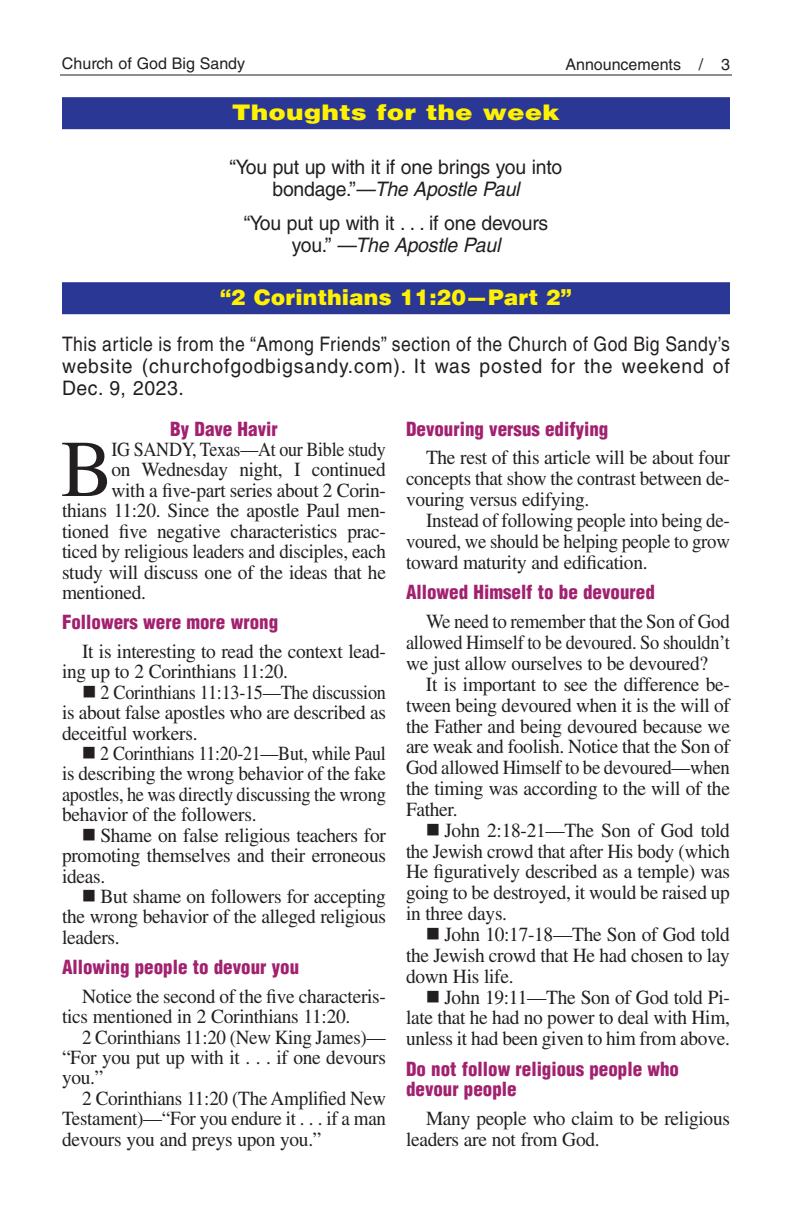
<style>
.page{position:relative;width:792px;height:1224px;background:#fff}
.page>*{position:absolute;margin:0;border:0;box-sizing:border-box;transform-origin:0 0}
.t1{font:80.4px "Times";color:#231f20}
.t2{font:900 22px "Helvetica";color:#fff200}
.t3{font:900 22px "Helvetica";color:#fff200;scale:1.2 1}
.t4{font:20px/20.8px "Times";letter-spacing:-.015em;color:#231f20;text-align:justify}
.t5{font:20px/20.8px "Times";letter-spacing:-.015em;color:#231f20;text-align:justify;scale:.95 1}
.t6{font:20px/20.4px "Times";letter-spacing:-.015em;color:#231f20;text-align:justify;scale:.9 1}
.t7{font:20px/22px "Helvetica";letter-spacing:.01em;color:#231f20;text-align:justify;scale:.88 1}
.t8{font:20px/22px "Helvetica";letter-spacing:-.01em;color:#231f20;text-align:center}
.t9{font:20px/20.4px "Times";letter-spacing:-.015em;color:#231f20;text-align:justify;scale:.91 1}
.t10{font:900 condensed 19px/19.8px "Helvetica";color:#a1216f}
.t11{font:16px "Helvetica";color:#231f20}
.s1{font-style:italic}
</style>
<div class="page">
<hr style="left:60px;top:74px;width:672px;height:2px;background:#231f20">
<div style="left:62px;top:282px;width:668px;height:32px;background:#2b3795"></div>
<div style="left:62px;top:97px;width:668px;height:32px;background:#2b3795"></div>
<p class="t11" style="left:62px;top:57px;width:185px">Church of God Big Sandy</p>
<p class="t11" style="left:565px;top:58px;width:166px">Announcements / 3</p>
<p class="t3" style="left:232px;top:97px;width:275px">Thoughts for the week</p>
<p class="t8" style="left:230px;top:158px;width:334px">“You put up with it if one brings you into bondage.”<span class="s1">—The Apostle Paul</span></p>
<p class="t8" style="left:244px;top:214px;width:306px">“You put up with it . . . if one devours you.” <span class="s1">—The Apostle Paul</span></p>
<p class="t2" style="left:220px;top:282px;width:353px">“2 Corinthians 11:20—Part 2”</p>
<p class="t7" style="left:62px;top:335px;width:761px">This article is from the “Among Friends” section of the Church of God Big Sandy’s website (churchofgodbigsandy.com). It was posted for the weekend of Dec. 9, 2023.</p>
<p class="t10" style="left:170px;top:420px;width:109px">By Dave Havir</p>
<h1 class="t1" style="left:61px;top:440px;width:54px">B</h1>
<p class="t6" style="left:112px;top:441px;width:306px">IG SANDY, Texas—At our Bible study</p>
<p class="t10" style="left:406px;top:420px;width:204px">Devouring versus edifying</p>
<p class="t4" style="left:406px;top:449px;width:326px;text-indent:20px">The rest of this article will be about four concepts that show the contrast between de&shy;vouring versus edifying.</p>
<p class="t5" style="left:406px;top:512px;width:343px;text-indent:20px">Instead of following people into being de&shy;voured, we should be helping people to grow toward maturity and edification.</p>
<p class="t10" style="left:406px;top:584px;width:250px">Allowed Himself to be devoured</p>
<p class="t5" style="left:406px;top:613px;width:343px;text-indent:20px">We need to remember that the Son of God allowed Himself to be devoured. So shouldn’t we just allow ourselves to be devoured?</p>
<p class="t4" style="left:406px;top:676px;width:326px;text-indent:20px">It is important to see the difference be&shy;tween being devoured when it is the will of the Father and being devoured because we are weak and foolish. Notice that the Son of God allowed Himself to be devoured—when the timing was according to the will of the Father.</p>
<p class="t4" style="left:406px;top:822px;width:326px;text-indent:38px">John 2:18-21—The Son of God told the Jewish crowd that after His body (which He figuratively described as a temple) was going to be destroyed, it would be raised up in three days.</p>
<p class="t4" style="left:406px;top:926px;width:326px;text-indent:38px">John 10:17-18—The Son of God told the Jewish crowd that He had chosen to lay down His life.</p>
<p class="t4" style="left:406px;top:988px;width:325px;text-indent:38px">John 19:11—The Son of God told Pi&shy;late that he had no power to deal with Him, unless it had been given to him from above.</p>
<p class="t10" style="left:406px;top:1061px;width:275px">Do not follow religious people who devour people</p>
<p class="t4" style="left:406px;top:1110px;width:325px;text-indent:20px">Many people who claim to be religious leaders are not from God.</p>
<p class="t4" style="left:112px;top:461px;width:276px">on Wednesday night, I continued</p>
<p class="t4" style="left:112px;top:482px;width:276px">with a five-part series about 2 Corin-</p>
<p class="t4" style="left:62px;top:502px;width:325px">thians 11:20. Since the apostle Paul men-</p>
<p class="t4" style="left:62px;top:522px;width:326px">tioned five negative characteristics prac-</p>
<p class="t5" style="left:62px;top:543px;width:343px">ticed by religious leaders and disciples, each</p>
<p class="t4" style="left:62px;top:563px;width:325px">study will discuss one of the ideas that he</p>
<p class="t4" style="left:62px;top:584px;width:86px">mentioned.</p>
<p class="t10" style="left:62px;top:614px;width:218px">Followers were more wrong</p>
<p class="t4" style="left:62px;top:643px;width:326px;text-indent:20px">It is interesting to read the context lead&shy;ing up to 2 Corinthians 11:20.</p>
<p class="t9" style="left:62px;top:684px;width:358px;text-indent:38px">2 Corinthians 11:13-15—The discussion is about false apostles who are described as deceitful workers.</p>
<p class="t6" style="left:62px;top:745px;width:362px;text-indent:38px">2 Corinthians 11:20-21—But, while Paul is describing the wrong behavior of the fake apostles, he was directly discussing the wrong behavior of the followers.</p>
<p class="t4" style="left:62px;top:827px;width:325px;text-indent:38px">Shame on false religious teachers for promoting themselves and their erroneous ideas.</p>
<p class="t4" style="left:62px;top:888px;width:325px;text-indent:38px">But shame on followers for accepting the wrong behavior of the alleged religious leaders.</p>
<p class="t10" style="left:62px;top:959px;width:239px">Allowing people to devour you</p>
<p class="t4" style="left:62px;top:988px;width:326px;text-indent:20px">Notice the second of the five characteris&shy;tics mentioned in 2 Corinthians 11:20.</p>
<p class="t5" style="left:62px;top:1029px;width:343px;text-indent:20px">2 Corinthians 11:20 (New King James)— “For you put up with it . . . if one devours you.”</p>
<p class="t4" style="left:62px;top:1090px;width:325px;text-indent:20px">2 Corinthians 11:20 (The Amplified New Testament)—“For you endure it . . . if a man devours you and preys upon you.”</p>
</div>
